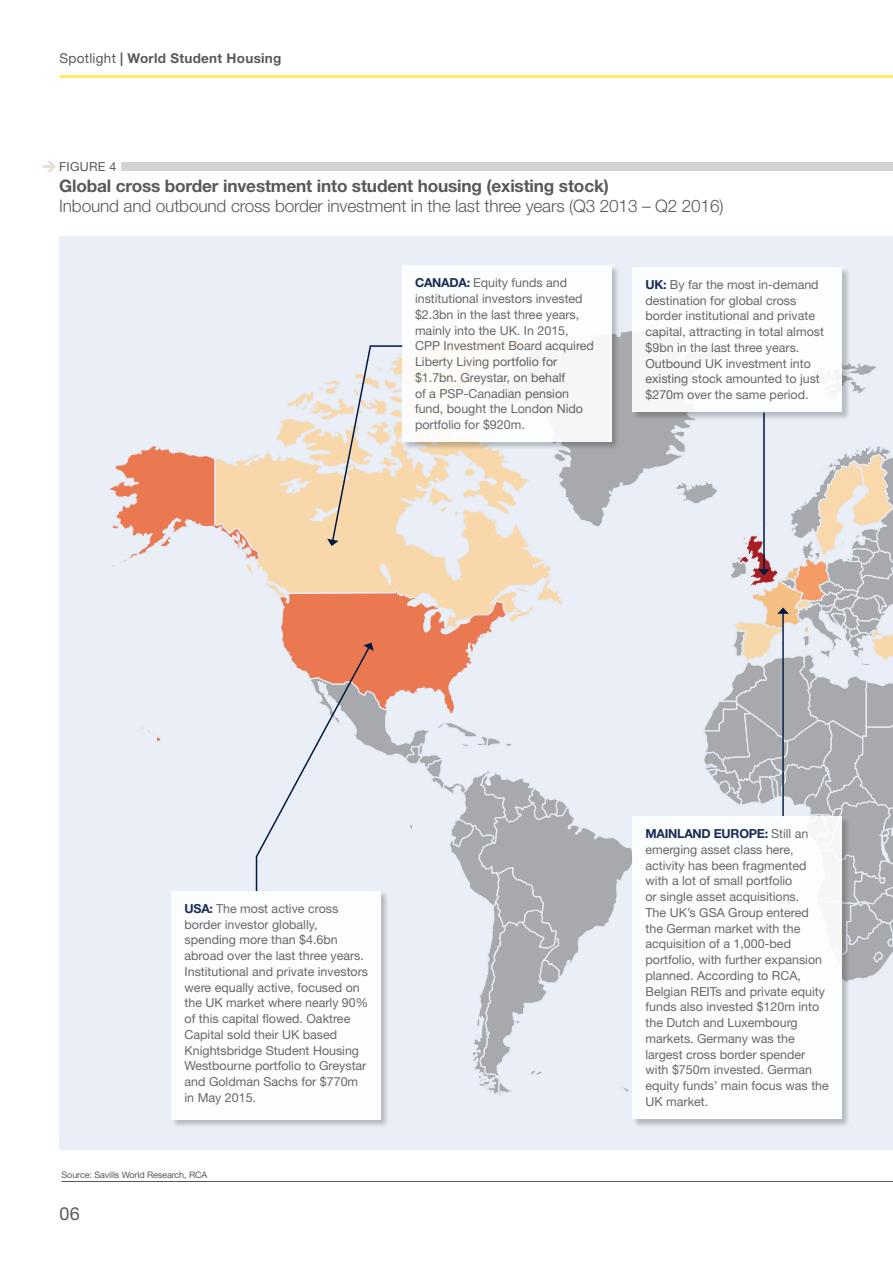
<style>
.page{position:relative;width:893px;height:1263px;background:#fff}
.page>*{position:absolute;margin:0;border:0;box-sizing:border-box;transform-origin:0 0}
.t1{font:18px "Helvetica Neue LT Std";color:#58595b}
.t2{font:300 17.25px "Helvetica Neue LT Std";letter-spacing:-.01em;color:#58595b}
.t3{font:700 17.25px "Helvetica Neue LT Std";letter-spacing:-.01em;color:#58595b}
.t4{font:700 13.5px "Helvetica Neue LT Std";letter-spacing:.02em;color:#58595b}
.t5{font:12.45px/15.8px "Helvetica Neue LT Std";color:#58595b}
.t6{font:9px "Helvetica Neue LT Std";letter-spacing:-.01em;color:#58595b}
.s1{font-weight:400}
.s2{font-weight:700;color:#001844}
</style>
<div class="page">
<hr style="left:60px;top:75px;width:833px;height:3px;background:#ffe850">
<div style="left:60px;top:236px;width:833px;height:913px;background:#e9eef7"></div>
<svg style="left:565px;top:331px;width:110px;height:196px"></svg>
<svg style="left:276px;top:383px;width:289px;height:239px"></svg>
<svg style="left:110px;top:444px;width:398px;height:298px"></svg>
<div style="left:402px;top:265px;width:218px;height:186px;background:#000;opacity:.25"></div>
<div style="left:402px;top:266px;width:209px;height:176px;background:#fff"></div>
<svg style="left:327px;top:345px;width:77px;height:201px"></svg>
<div style="left:121px;top:162px;width:772px;height:9px;background:#d1d3d4"></div>
<svg style="left:675px;top:363px;width:218px;height:617px"></svg>
<svg style="left:255px;top:643px;width:377px;height:452px"></svg>
<div style="left:171px;top:891px;width:219px;height:237px;background:#000;opacity:.25"></div>
<div style="left:172px;top:891px;width:209px;height:228px;background:#fff"></div>
<div style="left:632px;top:816px;width:219px;height:312px;background:#000;opacity:.25"></div>
<div style="left:633px;top:816px;width:209px;height:303px;background:#fff"></div>
<div style="left:632px;top:267px;width:219px;height:154px;background:#000;opacity:.25"></div>
<div style="left:633px;top:267px;width:209px;height:145px;background:#fff"></div>
<svg style="left:43px;top:161px;width:13px;height:11px"></svg>
<hr style="left:62px;top:1181px;width:831px;height:1px;background:#58595b">
<p class="t4" style="left:60px;top:50px;width:223px"><span class="s1">Spotlight</span> | World Student Housing</p>
<p class="t5" style="left:59px;top:158px;width:59px">FIGURE 4</p>
<h2 class="t3" style="left:59px;top:175px;width:551px">Global cross border investment into student housing (existing stock)</h2>
<h2 class="t2" style="left:59px;top:196px;width:666px">Inbound and outbound cross border investment in the last three years (Q3 2013 – Q2 2016)</h2>
<p class="t5" style="left:415px;top:275px;width:180px"><span class="s2">Canada:</span> Equity funds and institutional investors invested $2.3bn in the last three years, mainly into the UK. In 2015,<br>CPP Investment Board acquired<br>Liberty Living portfolio for $1.7bn. Greystar, on behalf<br>of a PSP-Canadian pension fund, bought the London Nido portfolio for $920m.</p>
<p class="t5" style="left:645px;top:276px;width:180px"><span class="s2">UK:</span> By far the most in-demand destination for global cross border institutional and private capital, attracting in total almost $9bn in the last three years.<br>Outbound UK investment into existing stock amounted to just $270m over the same period.</p>
<p class="t5" style="left:185px;top:900px;width:185px"><span class="s2">USA:</span> The most active cross border investor globally, spending more than $4.6bn abroad over the last three years.<br>Institutional and private investors were equally active, focused on the UK market where nearly 90% of this capital flowed. Oaktree<br>Capital sold their UK based<br>Knightsbridge Student Housing<br>Westbourne portfolio to Greystar and Goldman Sachs for $770m in May 2015.</p>
<p class="t6" style="left:62px;top:1169px;width:147px">Source: Savills World Research, RCA</p>
<h1 class="t1" style="left:60px;top:1203px;width:22px">06</h1>
<p class="t5" style="left:645px;top:826px;width:185px"><span class="s2">Mainland Europe:</span> Still an emerging asset class here, activity has been fragmented with a lot of small portfolio<br>or single asset acquisitions.<br>The UK’s GSA Group entered the German market with the acquisition of a 1,000-bed portfolio, with further expansion planned. According to RCA,<br>Belgian REITs and private equity funds also invested $120m into the Dutch and Luxembourg markets. Germany was the largest cross border spender with $750m invested. German equity funds’ main focus was the<br>UK market.</p>
</div>
